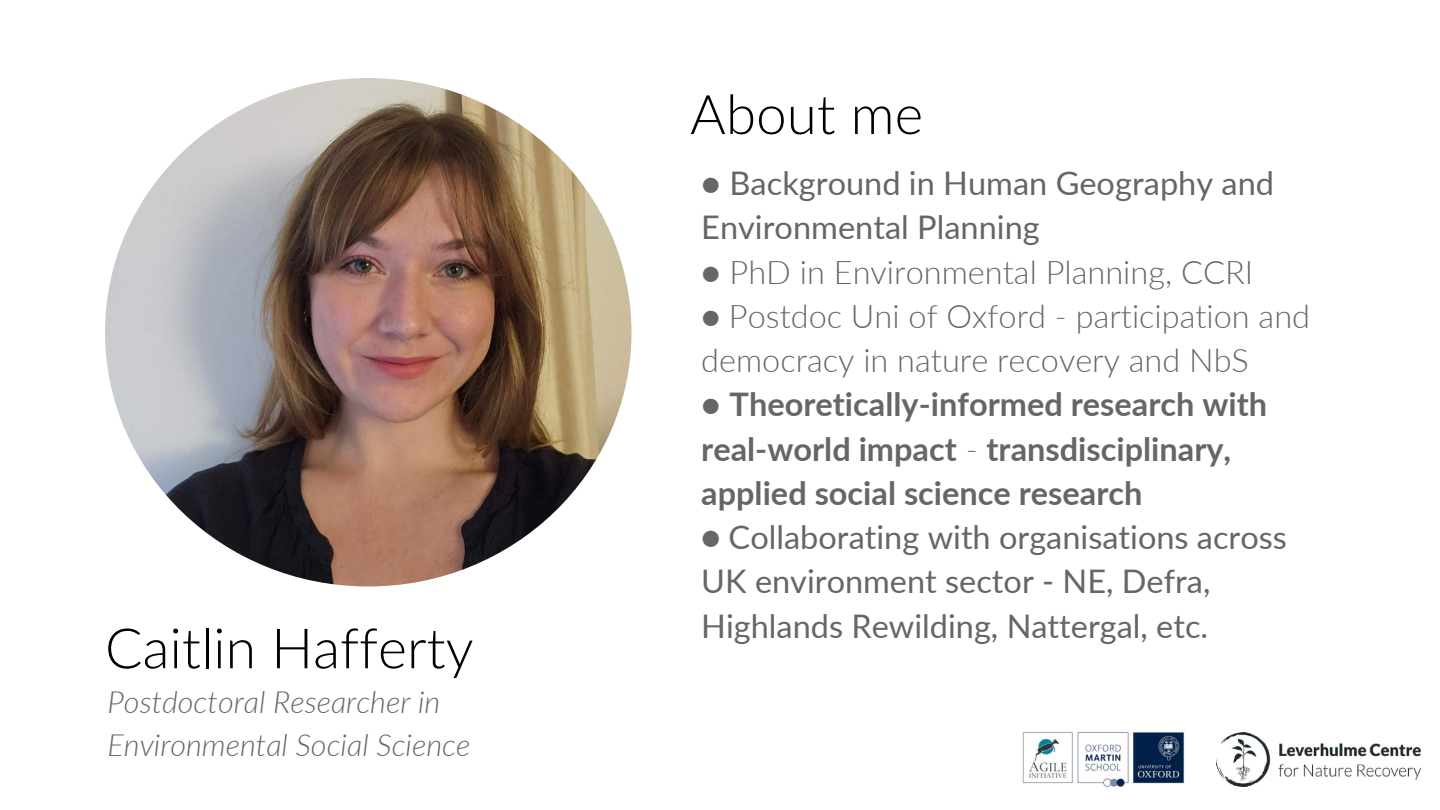
<style>
.page{position:relative;width:1440px;height:810px;background:#fff}
.page>*{position:absolute;margin:0;border:0;box-sizing:border-box;transform-origin:0 0}
.t1{font:300 55.6px "Lato";color:#000}
.t2{font:300 54.6px "Lato";color:#000}
.t3{font:32.6px/44.2px "Lato";color:#666}
.t4{font:300 32.6px "Lato";color:#666}
.t5{font:32.5px/44.2px "Lato";color:#666}
.t6{font:700 32.5px/44.2px "Lato";color:#666}
.t7{font:300 32.5px/44.2px "Lato";color:#666}
.t8{font:italic 300 30.6px/42.8px "Lato";color:#666}
.s1{font-weight:300}
.s2{font-style:italic}
.s3{font-weight:700}
</style>
<div class="page">
<img style="left:105px;top:78px;width:527px;height:508px;border-radius:50%">
<img style="left:1022px;top:732px;width:163px;height:56px">
<img style="left:1216px;top:733px;width:204px;height:54px">
<h1 class="t1" style="left:105px;top:613px;width:370px">Caitlin Hafferty</h1>
<p class="t8" style="left:108px;top:680px;width:364px">Postdoctoral Researcher in<br>Environmental Social Science</p>
<h2 class="t2" style="left:690px;top:80px;width:235px">About me</h2>
<p class="t3" style="left:701px;top:160px;width:574px"><span class="s1">●</span> Background in Human Geography and<br>Environmental Planning</p>
<p class="t4" style="left:701px;top:251px;width:553px">● PhD in Environmental Planning, CCRI</p>
<p class="t7" style="left:701px;top:293px;width:610px"><span class="s2">●</span> Postdoc Uni of Oxford - participation and democracy in nature recovery and NbS</p>
<p class="t6" style="left:701px;top:382px;width:567px"><span class="s1">●</span> Theoretically-informed research with real-world impact <span class="s1">-</span> transdisciplinary, applied social science research</p>
<p class="t5" style="left:701px;top:514px;width:587px"><span class="s3">●</span> Collaborating with organisations across<br>UK environment sector - NE, Defra,<br>Highlands Rewilding, Nattergal, etc.</p>
</div>
